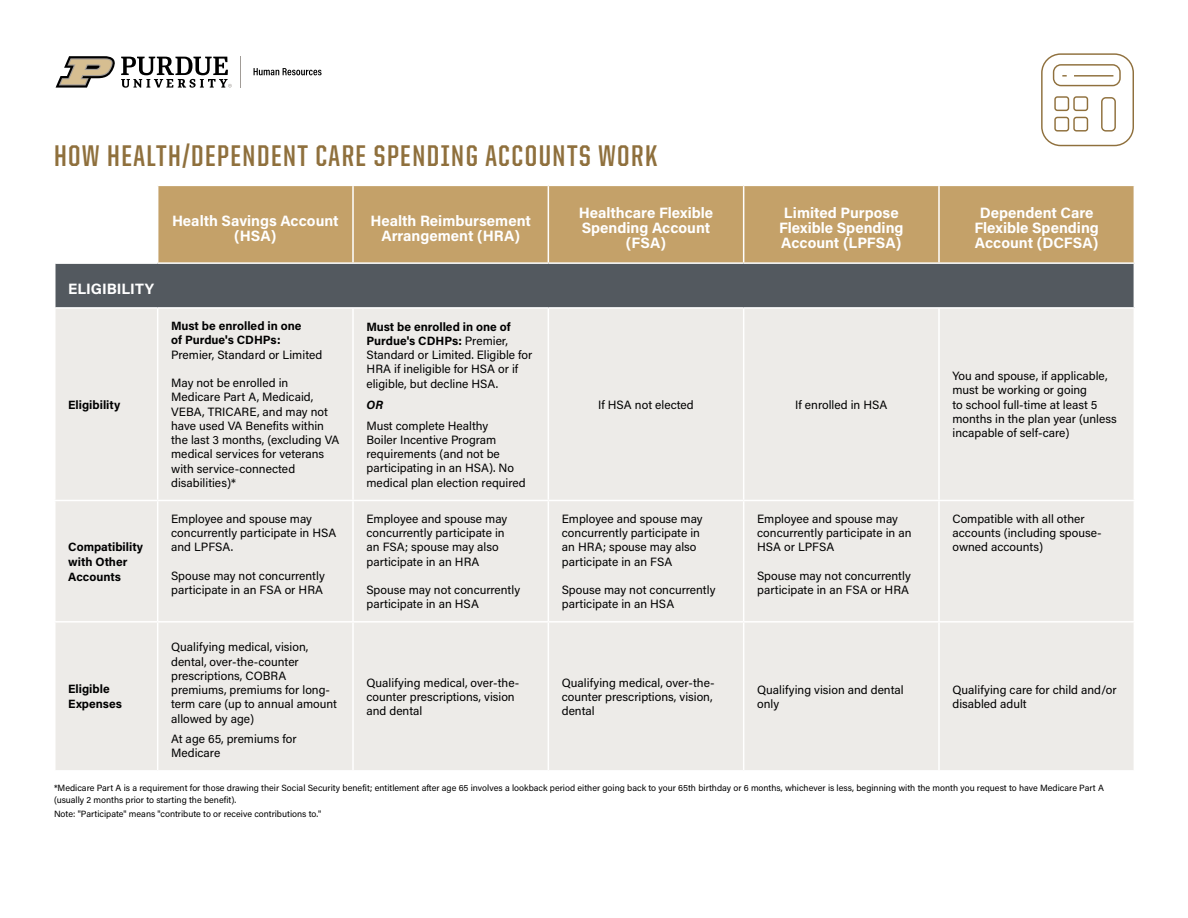
<style>
.page{position:relative;width:1188px;height:918px;background:#fff}
.page>*{position:absolute;margin:0;border:0;box-sizing:border-box;transform-origin:0 0}
.Body_Copy{font:700 30px "United Sans Cond";letter-spacing:.05em;color:#8f703d}
.t1{font:700 15px/15px "Acumin Pro";color:#fff;text-align:center}
.t2{font:12px/14.2px "Acumin Pro";color:#000}
.t3{font:700 12px/15px "Acumin Pro";color:#000}
.t4{font:italic 700 12px "Acumin Pro";color:#000}
.t5{font:9px/12px "Acumin Pro";color:#000}
.s1{font-weight:400}
.s2{font-weight:700}
</style>
<div class="page">
<div style="left:158px;top:186px;width:976px;height:76px;background:#c4a169"></div>
<div style="left:55px;top:263px;width:1079px;height:45px;background:#53595f"></div>
<div style="left:56px;top:309px;width:1078px;height:461px;background:#edebe8"></div>
<hr style="left:352px;top:186px;width:2px;height:76px;background:#fff">
<hr style="left:548px;top:186px;width:1px;height:76px;background:#fff">
<hr style="left:743px;top:186px;width:1px;height:76px;background:#fff">
<hr style="left:938px;top:186px;width:2px;height:76px;background:#fff">
<hr style="left:54px;top:264px;width:2px;height:43px;background:#fff">
<hr style="left:157px;top:309px;width:1px;height:191px;background:#fff">
<hr style="left:352px;top:309px;width:2px;height:191px;background:#fff">
<hr style="left:548px;top:309px;width:1px;height:191px;background:#fff">
<hr style="left:743px;top:309px;width:1px;height:191px;background:#fff">
<hr style="left:938px;top:309px;width:2px;height:191px;background:#fff">
<hr style="left:157px;top:501px;width:1px;height:120px;background:#fff">
<hr style="left:352px;top:501px;width:2px;height:120px;background:#fff">
<hr style="left:548px;top:501px;width:1px;height:120px;background:#fff">
<hr style="left:743px;top:501px;width:1px;height:120px;background:#fff">
<hr style="left:938px;top:501px;width:2px;height:120px;background:#fff">
<hr style="left:157px;top:623px;width:1px;height:147px;background:#fff">
<hr style="left:352px;top:623px;width:2px;height:147px;background:#fff">
<hr style="left:548px;top:623px;width:1px;height:147px;background:#fff">
<hr style="left:743px;top:623px;width:1px;height:147px;background:#fff">
<hr style="left:938px;top:623px;width:2px;height:147px;background:#fff">
<hr style="left:54px;top:262px;width:104px;height:2px;background:#fff">
<hr style="left:158px;top:262px;width:195px;height:2px;background:#fff">
<hr style="left:353px;top:262px;width:195px;height:2px;background:#fff">
<hr style="left:548px;top:262px;width:196px;height:2px;background:#fff">
<hr style="left:744px;top:262px;width:195px;height:2px;background:#fff">
<hr style="left:939px;top:262px;width:196px;height:2px;background:#fff">
<hr style="left:54px;top:307px;width:104px;height:2px;background:#fff">
<hr style="left:158px;top:307px;width:195px;height:2px;background:#fff">
<hr style="left:353px;top:307px;width:195px;height:2px;background:#fff">
<hr style="left:548px;top:307px;width:196px;height:2px;background:#fff">
<hr style="left:744px;top:307px;width:195px;height:2px;background:#fff">
<hr style="left:939px;top:307px;width:196px;height:2px;background:#fff">
<hr style="left:54px;top:500px;width:104px;height:1px;background:#fff">
<hr style="left:158px;top:500px;width:195px;height:1px;background:#fff">
<hr style="left:353px;top:500px;width:195px;height:1px;background:#fff">
<hr style="left:548px;top:500px;width:196px;height:1px;background:#fff">
<hr style="left:744px;top:500px;width:195px;height:1px;background:#fff">
<hr style="left:939px;top:500px;width:196px;height:1px;background:#fff">
<hr style="left:54px;top:621px;width:104px;height:2px;background:#fff">
<hr style="left:158px;top:621px;width:195px;height:2px;background:#fff">
<hr style="left:353px;top:621px;width:195px;height:2px;background:#fff">
<hr style="left:548px;top:621px;width:196px;height:2px;background:#fff">
<hr style="left:744px;top:621px;width:195px;height:2px;background:#fff">
<hr style="left:939px;top:621px;width:196px;height:2px;background:#fff">
<svg style="left:1041px;top:53px;width:93px;height:93px"></svg>
<svg style="left:254px;top:68px;width:68px;height:7px"></svg>
<hr style="left:240px;top:56px;width:1px;height:32px;background:#a19c97">
<svg style="left:56px;top:56px;width:176px;height:32px"></svg>
<p class="Body_Copy" style="left:54px;top:140px;width:605px">HOW HEALTH/DEPENDENT CARE SPENDING ACCOUNTS WORK</p>
<p class="t1" style="left:68px;top:281px;width:87px">ELIGIBILITY</p>
<p class="t3" style="left:68px;top:396px;width:54px">Eligibility</p>
<p class="t3" style="left:68px;top:538px;width:76px">Compatibility with Other<br>Accounts</p>
<p class="t3" style="left:68px;top:681px;width:55px">Eligible<br>Expenses</p>
<p class="t1" style="left:172px;top:212px;width:168px">Health Savings Account (HSA)</p>
<p class="t1" style="left:370px;top:212px;width:162px">Health Reimbursement<br>Arrangement (HRA)</p>
<p class="t1" style="left:579px;top:205px;width:136px">Healthcare Flexible<br>Spending Account (FSA)</p>
<p class="t1" style="left:779px;top:205px;width:126px">Limited Purpose<br>Flexible Spending<br>Account (LPFSA)</p>
<p class="t1" style="left:974px;top:205px;width:126px">Dependent Care<br>Flexible Spending<br>Account (DCFSA)</p>
<p class="t3" style="left:171px;top:318px;width:153px;line-height:14.2px">Must be enrolled in one<br>of Purdue's CDHPs:<br><span class="s1">Premier, Standard or Limited</span></p>
<p class="t2" style="left:171px;top:375px;width:170px">May not be enrolled in<br>Medicare Part A, Medicaid,<br>VEBA, TRICARE, and may not have used VA Benefits within the last 3 months, (excluding VA medical services for veterans with service-connected disabilities)*</p>
<p class="t2" style="left:171px;top:511px;width:167px">Employee and spouse may concurrently participate in HSA and LPFSA.</p>
<p class="t2" style="left:171px;top:568px;width:155px">Spouse may not concurrently participate in an FSA or HRA</p>
<p class="t2" style="left:171px;top:639px;width:167px">Qualifying medical, vision, dental, over-the-counter prescriptions, COBRA premiums, premiums for long&shy;term care (up to annual amount allowed by age)</p>
<p class="t2" style="left:171px;top:731px;width:127px">At age 65, premiums for<br>Medicare</p>
<p class="t2" style="left:367px;top:319px;width:167px"><span class="s2">Must be enrolled in one of<br>Purdue's CDHPs:</span> Premier,<br>Standard or Limited. Eligible for<br>HRA if ineligible for HSA or if eligible, but decline HSA.</p>
<p class="t4" style="left:367px;top:396px;width:18px">OR</p>
<p class="t2" style="left:367px;top:418px;width:161px">Must complete Healthy<br>Boiler Incentive Program requirements (and not be participating in an HSA). No medical plan election required</p>
<p class="t2" style="left:367px;top:511px;width:142px">Employee and spouse may concurrently participate in an FSA; spouse may also participate in an HRA</p>
<p class="t2" style="left:367px;top:582px;width:155px">Spouse may not concurrently participate in an HSA</p>
<p class="t2" style="left:598px;top:397px;width:97px">If HSA not elected</p>
<p class="t2" style="left:795px;top:397px;width:94px">If enrolled in HSA</p>
<p class="t2" style="left:562px;top:511px;width:142px">Employee and spouse may concurrently participate in an HRA; spouse may also participate in an FSA</p>
<p class="t2" style="left:562px;top:582px;width:155px">Spouse may not concurrently participate in an HSA</p>
<p class="t2" style="left:757px;top:511px;width:156px">Employee and spouse may concurrently participate in an<br>HSA or LPFSA</p>
<p class="t2" style="left:757px;top:568px;width:155px">Spouse may not concurrently participate in an FSA or HRA</p>
<p class="t2" style="left:952px;top:368px;width:166px">You and spouse, if applicable, must be working or going<br>to school full-time at least 5 months in the plan year (unless incapable of self-care)</p>
<p class="t2" style="left:952px;top:511px;width:151px">Compatible with all other accounts (including spouse&shy;owned accounts)</p>
<p class="t2" style="left:367px;top:675px;width:154px">Qualifying medical, over-the&shy;counter prescriptions, vision and dental</p>
<p class="t2" style="left:562px;top:675px;width:154px">Qualifying medical, over-the&shy;counter prescriptions, vision, dental</p>
<p class="t2" style="left:757px;top:682px;width:148px">Qualifying vision and dental only</p>
<p class="t2" style="left:952px;top:682px;width:166px">Qualifying care for child and/or disabled adult</p>
<p class="t5" style="left:54px;top:782px;width:1051px">*Medicare Part A is a requirement for those drawing their Social Security benefit; entitlement after age 65 involves a lookback period either going back to your 65th birthday or 6 months, whichever is less, beginning with the month you request to have Medicare Part A (usually 2 months prior to starting the benefit).</p>
<p class="t5" style="left:54px;top:807px;width:269px">Note: "Participate" means "contribute to or receive contributions to."</p>
</div>
